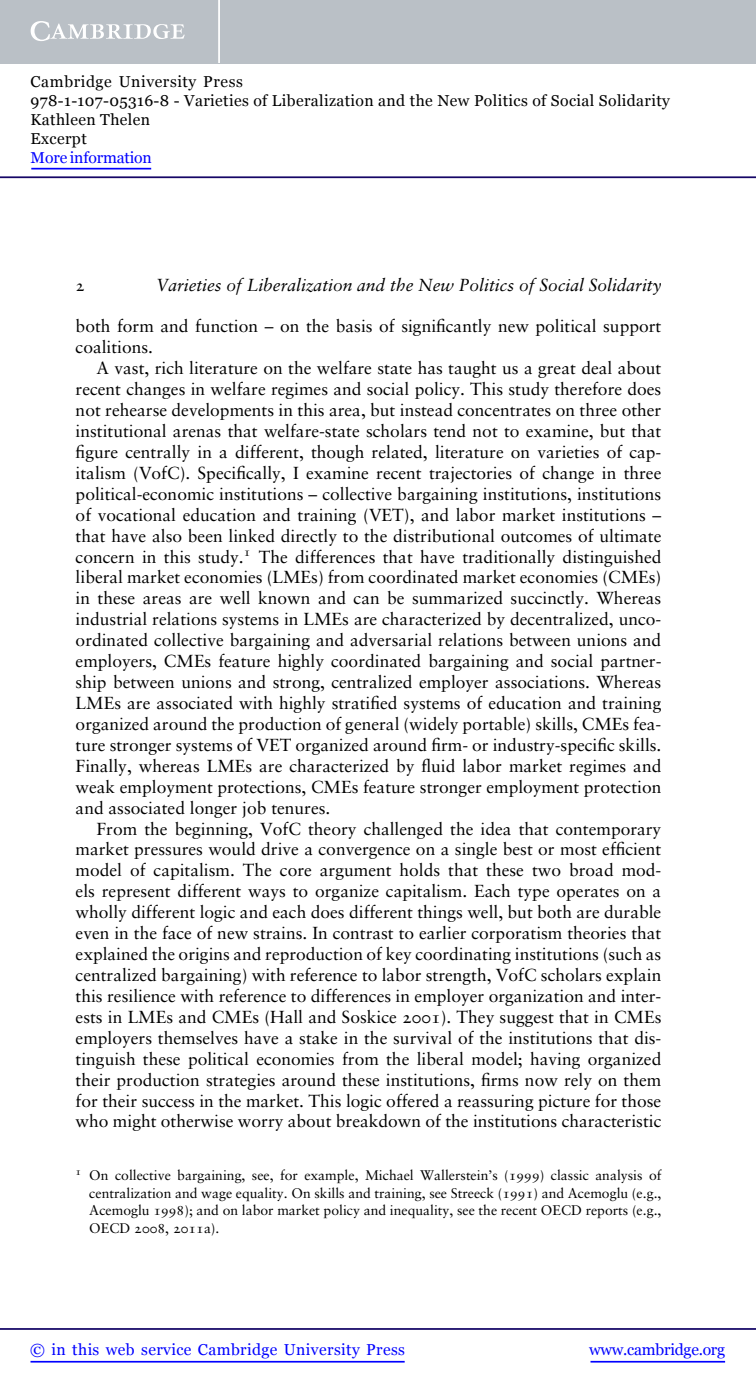
<style>
.page{position:relative;width:756px;height:1388px;background:#fff}
.page>*{position:absolute;margin:0;border:0;box-sizing:border-box;transform-origin:0 0}
.t1{font:17.5px/21px "Sabon";color:#000;text-align:justify}
.t2{font:17.5px "Sabon Italic Os F";color:#000}
.t3{font:16.62px "Sabon Roman SC";color:#000}
.t4{font:15.75px/18.9px "Georgia";letter-spacing:.025em;color:#000}
.t5{font:15.75px "Georgia";letter-spacing:.025em;color:#00f}
.t6{font:15.75px "Georgia";letter-spacing:-.015em;color:#00f}
.t7{font:15.75px "Georgia";letter-spacing:-.01em;color:#00f}
.t8{font:14px/17.5px "Sabon";color:#000;text-align:justify}
.s1{font-family:"Sabon Roman SC"}
</style>
<div class="page">
<hr style="left:591px;top:1361px;width:134px;height:1px;background:#00f">
<hr style="left:0;top:1328px;width:756px;height:2px;background:#150666">
<hr style="left:31px;top:1361px;width:374px;height:1px;background:#00f">
<div style="left:0;top:0;width:756px;height:63px;background:#bac0c6"></div>
<svg style="left:31px;top:21px;width:154px;height:20px"></svg>
<hr style="left:218px;top:0;width:2px;height:63px;background:#fff">
<hr style="left:0;top:176px;width:756px;height:2px;background:#150666">
<hr style="left:31px;top:168px;width:120px;height:1px;background:#00f">
<p class="t4" style="left:31px;top:72px;width:641px">Cambridge University Press<br>978-1-107-05316-8 - Varieties of Liberalization and the New Politics of Social Solidarity Kathleen Thelen<br>Excerpt</p>
<p class="t7" style="left:31px;top:148px;width:123px">More information</p>
<p class="t3" style="left:76px;top:278px;width:11px">2</p>
<p class="t2" style="left:156px;top:277px;width:507px">Varieties of Liberalization and the New Politics of Social Solidarity</p>
<p class="t1" style="left:76px;top:317px;width:587px">both form and function – on the basis of significantly new political support coalitions.</p>
<p class="t1" style="left:76px;top:359px;width:587px;text-indent:21px">A vast, rich literature on the welfare state has taught us a great deal about recent changes in welfare regimes and social policy. This study therefore does not rehearse developments in this area, but instead concentrates on three other institutional arenas that welfare-state scholars tend not to examine, but that figure centrally in a different, though related, literature on varieties of cap&shy;italism (VofC). Specifically, I examine recent trajectories of change in three political-economic institutions – collective bargaining institutions, institutions of vocational education and training (VET), and labor market institutions – that have also been linked directly to the distributional outcomes of ultimate concern in this study.<sup>1</sup> The differences that have traditionally distinguished liberal market economies (LMEs) from coordinated market economies (CMEs) in these areas are well known and can be summarized succinctly. Whereas industrial relations systems in LMEs are characterized by decentralized, unco&shy;ordinated collective bargaining and adversarial relations between unions and employers, CMEs feature highly coordinated bargaining and social partner&shy;ship between unions and strong, centralized employer associations. Whereas LMEs are associated with highly stratified systems of education and training organized around the production of general (widely portable) skills, CMEs fea&shy;ture stronger systems of VET organized around firm- or industry-specific skills.<br>Finally, whereas LMEs are characterized by fluid labor market regimes and weak employment protections, CMEs feature stronger employment protection and associated longer job tenures.</p>
<p class="t1" style="left:76px;top:819px;width:587px;text-indent:21px">From the beginning, VofC theory challenged the idea that contemporary market pressures would drive a convergence on a single best or most efficient model of capitalism. The core argument holds that these two broad mod&shy;els represent different ways to organize capitalism. Each type operates on a wholly different logic and each does different things well, but both are durable even in the face of new strains. In contrast to earlier corporatism theories that explained the origins and reproduction of key coordinating institutions (such as centralized bargaining) with reference to labor strength, VofC scholars explain this resilience with reference to differences in employer organization and inter&shy;ests in LMEs and CMEs (Hall and Soskice <span class="s1">2001</span>). They suggest that in CMEs employers themselves have a stake in the survival of the institutions that dis&shy;tinguish these political economies from the liberal model; having organized their production strategies around these institutions, firms now rely on them for their success in the market. This logic offered a reassuring picture for those who might otherwise worry about breakdown of the institutions characteristic</p>
<p class="t8" style="left:89px;top:1168px;width:574px;text-indent:-14px"><sup>1</sup> On collective bargaining, see, for example, Michael Wallerstein’s (<span class="s1">1999</span>) classic analysis of centralization and wage equality. On skills and training, see Streeck (<span class="s1">1991</span>) and Acemoglu (e.g., Acemoglu <span class="s1">1998</span>); and on labor market policy and inequality, see the recent OECD reports (e.g., OECD <span class="s1">2008</span>, <span class="s1">2011</span>a).</p>
<p class="t5" style="left:30px;top:1340px;width:376px">© in this web service Cambridge University Press</p>
<p class="t6" style="left:589px;top:1340px;width:137px">www.cambridge.org</p>
</div>
